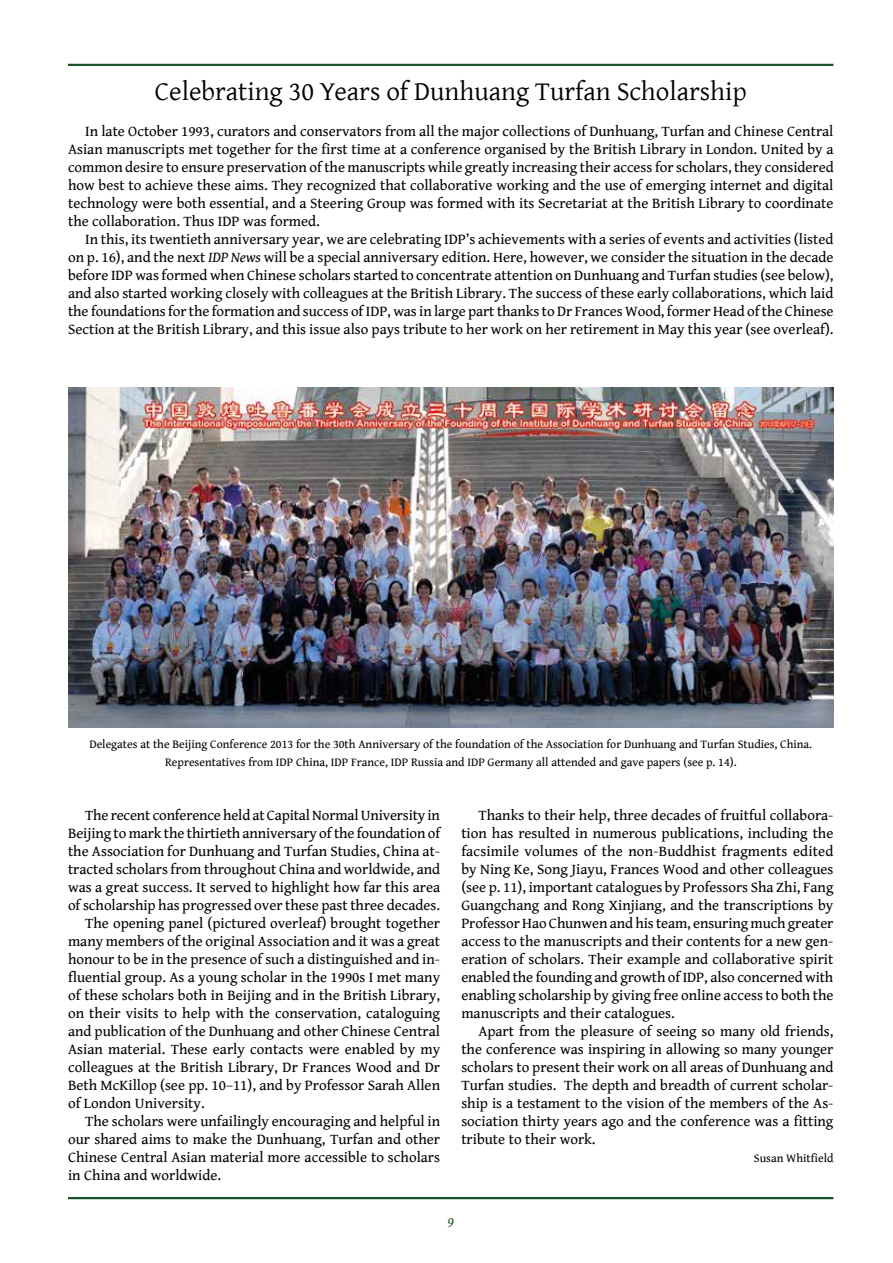
<style>
.page{position:relative;width:893px;height:1263px;background:#fff}
.page>*{position:absolute;margin:0;border:0;box-sizing:border-box;transform-origin:0 0}
.t1{font:27px "Gentium";color:#000}
.t2{font:15px/18px "Gentium Book Basic";color:#000;text-align:justify}
.t3{font:italic 15px "Gentium Book Basic";color:#18532a}
.t4{font:12px/18px "Gentium Book Basic";color:#000;text-align:center}
.s1{font-style:italic}
</style>
<div class="page">
<hr style="left:68px;top:64px;width:765px;height:2px;background:#18532a">
<hr style="left:68px;top:1197px;width:765px;height:2px;background:#18532a">
<img style="left:68px;top:387px;width:765px;height:340px">
<h1 class="t1" style="left:155px;top:71px;width:593px">Celebrating 30 Years of Dunhuang Turfan Scholarship</h1>
<p class="t2" style="left:68px;top:121px;width:767px;text-indent:17px">In late October 1993, curators and conservators from all the major collections of Dunhuang, Turfan and Chinese Central Asian manuscripts met together for the first time at a conference organised by the British Library in London. United by a common desire to ensure preservation of the manuscripts while greatly increasing their access for scholars, they considered how best to achieve these aims. They recognized that collaborative working and the use of emerging internet and digital technology were both essential, and a Steering Group was formed with its Secretariat at the British Library to coordinate the collaboration. Thus IDP was formed.</p>
<p class="t2" style="left:68px;top:229px;width:767px;text-indent:17px">In this, its twentieth anniversary year, we are celebrating IDP’s achievements with a series of events and activities (listed on p. 16), and the next <span class="s1">IDP News</span> will be a special anniversary edition. Here, however, we consider the situation in the decade before IDP was formed when Chinese scholars started to concentrate attention on Dunhuang and Turfan studies (see below), and also started working closely with colleagues at the British Library. The success of these early collaborations, which laid the foundations for the formation and success of IDP, was in large part thanks to Dr Frances Wood, former Head of the Chinese Section at the British Library, and this issue also pays tribute to her work on her retirement in May this year (see overleaf).</p>
<p class="t4" style="left:89px;top:735px;width:724px">Delegates at the Beijing Conference 2013 for the 30th Anniversary of the foundation of the Association for Dunhuang and Turfan Studies, China.<br>Representatives from IDP China, IDP France, IDP Russia and IDP Germany all attended and gave papers (see p. 14).</p>
<p class="t2" style="left:461px;top:805px;width:374px;text-indent:17px">Thanks to their help, three decades of fruitful collabora&shy;tion has resulted in numerous publications, including the facsimile volumes of the non-Buddhist fragments edited by Ning Ke, Song Jiayu, Frances Wood and other colleagues (see p. 11), important catalogues by Professors Sha Zhi, Fang Guangchang and Rong Xinjiang, and the transcriptions by Professor Hao Chunwen and his team, ensuring much greater access to the manuscripts and their contents for a new gen&shy;eration of scholars. Their example and collaborative spirit enabled the founding and growth of IDP, also concerned with enabling scholarship by giving free online access to both the manuscripts and their catalogues.</p>
<p class="t2" style="left:461px;top:1021px;width:374px;text-indent:17px">Apart from the pleasure of seeing so many old friends, the conference was inspiring in allowing so many younger scholars to present their work on all areas of Dunhuang and Turfan studies. The depth and breadth of current scholar&shy;ship is a testament to the vision of the members of the As&shy;sociation thirty years ago and the conference was a fitting tribute to their work.</p>
<p class="t4" style="left:754px;top:1149px;width:81px">Susan Whitfield</p>
<p class="t2" style="left:85px;top:805px;width:356px">The recent conference held at Capital Normal University in</p>
<p class="t2" style="left:68px;top:823px;width:374px">Beijing to mark the thirtieth anniversary of the foundation of</p>
<p class="t2" style="left:68px;top:841px;width:374px">the Association for Dunhuang and Turfan Studies, China at-</p>
<p class="t2" style="left:68px;top:859px;width:374px">tracted scholars from throughout China and worldwide, and</p>
<p class="t2" style="left:68px;top:877px;width:374px">was a great success. It served to highlight how far this area</p>
<p class="t2" style="left:68px;top:895px;width:374px">of scholarship has progressed over these past three decades.</p>
<p class="t2" style="left:85px;top:913px;width:357px">The opening panel (pictured overleaf) brought together</p>
<p class="t2" style="left:68px;top:931px;width:374px">many members of the original Association and it was a great</p>
<p class="t2" style="left:68px;top:949px;width:374px">honour to be in the presence of such a distinguished and in-</p>
<p class="t2" style="left:68px;top:967px;width:374px">fluential group. As a young scholar in the 1990s I met many</p>
<p class="t2" style="left:68px;top:985px;width:374px">of these scholars both in Beijing and in the British Library,</p>
<p class="t2" style="left:68px;top:1003px;width:374px">on their visits to help with the conservation, cataloguing</p>
<p class="t2" style="left:68px;top:1021px;width:374px">and publication of the Dunhuang and other Chinese Central</p>
<p class="t2" style="left:68px;top:1039px;width:374px">Asian material. These early contacts were enabled by my</p>
<p class="t2" style="left:68px;top:1057px;width:374px">colleagues at the British Library, Dr Frances Wood and Dr</p>
<p class="t2" style="left:68px;top:1075px;width:374px">Beth McKillop (see pp. 10–11), and by Professor Sarah Allen</p>
<p class="t2" style="left:68px;top:1093px;width:138px">of London University.</p>
<p class="t2" style="left:85px;top:1111px;width:357px">The scholars were unfailingly encouraging and helpful in</p>
<p class="t2" style="left:68px;top:1129px;width:374px">our shared aims to make the Dunhuang, Turfan and other</p>
<p class="t2" style="left:68px;top:1147px;width:374px">Chinese Central Asian material more accessible to scholars</p>
<p class="t2" style="left:68px;top:1165px;width:155px">in China and worldwide.</p>
<p class="t3" style="left:448px;top:1211px;width:8px">9</p>
</div>
